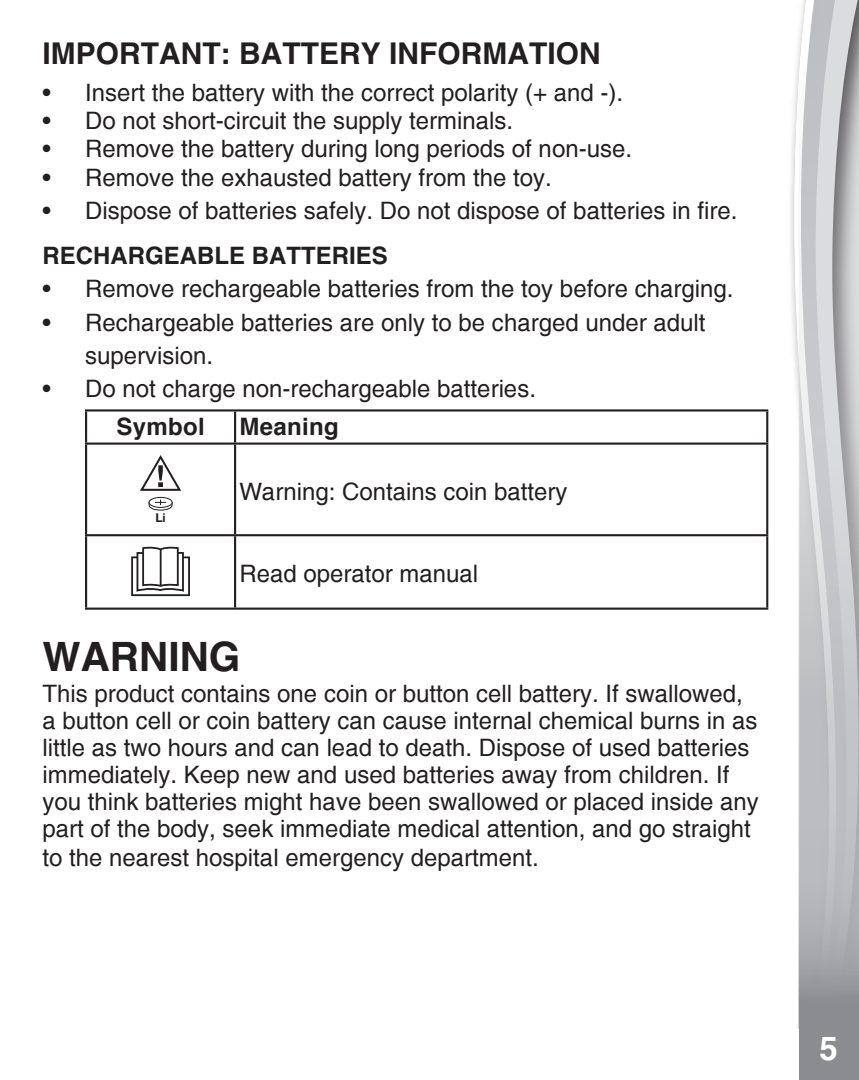
<style>
.page{position:relative;width:859px;height:1080px;background:#fff}
.page>*{position:absolute;margin:0;border:0;box-sizing:border-box;transform-origin:0 0}
.point{font:700 40.5px "Helvetica";color:#231f20}
.t1{font:700 33px "Helvetica";color:#fff}
.point-2{font:700 30px "Helvetica";color:#231f20}
.point-3{font:24px/27.3px "Helvetica";color:#231f20}
.Subhead_1{font:24px "Helvetica";color:#231f20}
.point-4{font:700 24px "Helvetica";color:#231f20}
.body_text_2{font:700 24px "Helvetica";letter-spacing:.015em;color:#231f20}
.t2{font:700 12.3px "Helvetica Neue 75";color:#231f20}
</style>
<div class="page">
<svg style="left:793px;top:46px;width:6px;height:983px"></svg>
<svg style="left:799px;top:0;width:60px;height:1080px;background:#bebfc1"></svg>
<hr style="left:85px;top:409px;width:150px;height:3px;background:#231f20">
<hr style="left:85px;top:412px;width:2px;height:31px;background:#231f20">
<hr style="left:235px;top:409px;width:533px;height:3px;background:#231f20">
<hr style="left:234px;top:412px;width:2px;height:31px;background:#231f20">
<hr style="left:766px;top:412px;width:2px;height:31px;background:#231f20">
<hr style="left:85px;top:443px;width:150px;height:2px;background:#231f20">
<hr style="left:85px;top:445px;width:2px;height:89px;background:#231f20">
<hr style="left:235px;top:443px;width:533px;height:2px;background:#231f20">
<hr style="left:234px;top:445px;width:2px;height:89px;background:#231f20">
<hr style="left:766px;top:445px;width:2px;height:89px;background:#231f20">
<hr style="left:85px;top:534px;width:150px;height:2px;background:#231f20">
<hr style="left:85px;top:536px;width:2px;height:72px;background:#231f20">
<hr style="left:235px;top:534px;width:533px;height:2px;background:#231f20">
<hr style="left:234px;top:536px;width:2px;height:72px;background:#231f20">
<hr style="left:766px;top:536px;width:2px;height:72px;background:#231f20">
<hr style="left:85px;top:608px;width:150px;height:2px;background:#231f20">
<hr style="left:235px;top:608px;width:533px;height:2px;background:#231f20">
<div style="left:149px;top:497px;width:24px;height:11px;border:1px solid #231f20;border-radius:50%"></div>
<svg style="left:148px;top:500px;width:25px;height:11px"></svg>
<svg style="left:140px;top:455px;width:42px;height:36px"></svg>
<div style="left:131px;top:556px;width:59px;height:40px;border:2px solid #231f20"></div>
<svg style="left:136px;top:546px;width:49px;height:46px"></svg>
<hr style="left:160px;top:549px;width:2px;height:37px;background:#231f20">
<p class="point-2" style="left:42px;top:35px;width:560px">IMPORTANT: BATTERY INFORMATION</p>
<p class="point-3" style="left:42px;top:79px;width:582px">• Insert the battery with the correct polarity (+ and -).</p>
<p class="point-3" style="left:42px;top:107px;width:472px">• Do not short-circuit the supply terminals.</p>
<p class="point-3" style="left:42px;top:135px;width:591px">• Remove the battery during long periods of non-use.</p>
<p class="point-3" style="left:42px;top:164px;width:511px">• Remove the exhausted battery from the toy.</p>
<p class="point-3" style="left:42px;top:197px;width:696px">• Dispose of batteries safely. Do not dispose of batteries in fire.</p>
<p class="point-4" style="left:42px;top:241px;width:347px">RECHARGEABLE BATTERIES</p>
<p class="point-3" style="left:42px;top:276px;width:692px">• Remove rechargeable batteries from the toy before charging.</p>
<p class="point-3" style="left:42px;top:309px;width:664px">• Rechargeable batteries are only to be charged under adult</p>
<p class="point-3" style="left:85px;top:342px;width:130px">supervision.</p>
<p class="point-3" style="left:42px;top:375px;width:495px">• Do not charge non-rechargeable batteries.</p>
<p class="body_text_2" style="left:116px;top:411px;width:90px">Symbol</p>
<p class="body_text_2" style="left:239px;top:411px;width:101px">Meaning</p>
<p class="t2" style="left:155px;top:510px;width:12px">Li</p>
<p class="Subhead_1" style="left:239px;top:477px;width:330px">Warning: Contains coin battery</p>
<p class="Subhead_1" style="left:239px;top:560px;width:240px">Read operator manual</p>
<p class="point" style="left:42px;top:632px;width:199px">WARNING</p>
<p class="point-3" style="left:42px;top:680px;width:718px">This product contains one coin or button cell battery. If swallowed, a button cell or coin battery can cause internal chemical burns in as little as two hours and can lead to death. Dispose of used batteries immediately. Keep new and used batteries away from children. If you think batteries might have been swallowed or placed inside any part of the body, seek immediate medical attention, and go straight to the nearest hospital emergency department.</p>
<h2 class="t1" style="left:820px;top:1025px;width:25px">5 <sup>5</sup>5</h2>
</div>
